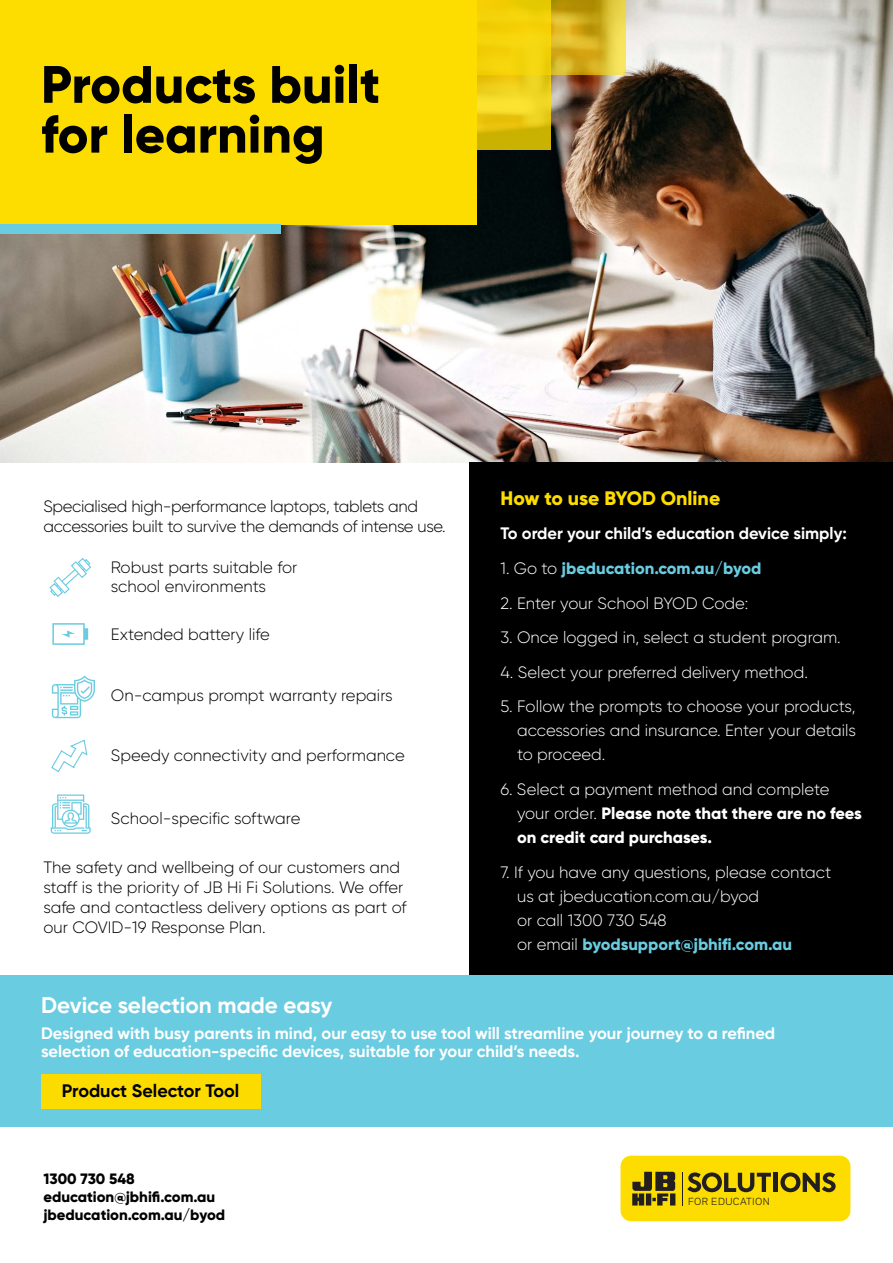
<style>
.page{position:relative;width:893px;height:1263px;background:#fff}
.page>*{position:absolute;margin:0;border:0;box-sizing:border-box;transform-origin:0 0}
.t1{font:800 52.5px/49.8px "Gilroy";color:#000}
.t2{font:700 22.5px "Gilroy";color:#fff}
.t3{font:800 19.5px "Gilroy";color:#fddd00}
.t4{font:700 18px "Gilroy";color:#000}
.t5{font:300 16.5px/24px "Gilroy";color:#fff;text-align:justify}
.t6{font:300 16.5px/19.8px "Gilroy";color:#000}
.t7{font:700 16.5px/18px "Gilroy";color:#fff}
.t8{font:300 16.5px/19.8px "Gilroy";letter-spacing:-.02em;color:#000}
.t9{font:800 16.5px/24px "Gilroy";letter-spacing:-.005em;color:#fff}
.t10{font:800 16.5px "Gilroy";color:#6acce1}
.t11{font:800 15px/18px "Gilroy";color:#000}
.t12{font:9.15px "Galaxie Polaris";letter-spacing:.04em;color:#231f20}
.s1{font-weight:300;color:#fff}
.s2{font-weight:300}
.s3{font-weight:800;color:#6acce1}
</style>
<div class="page">
<img style="left:0;top:0;width:893px;height:463px">
<div style="left:0;top:975px;width:893px;height:152px;background:#6acce1"></div>
<div style="left:469px;top:463px;width:424px;height:512px;background:#000"></div>
<svg style="left:49px;top:558px;width:42px;height:39px"></svg>
<svg style="left:52px;top:675px;width:43px;height:43px"></svg>
<svg style="left:51px;top:739px;width:37px;height:34px"></svg>
<svg style="left:51px;top:794px;width:40px;height:40px"></svg>
<svg style="left:85px;top:628px;width:3px;height:12px"></svg>
<svg style="left:62px;top:630px;width:13px;height:7px"></svg>
<div style="left:52px;top:623px;width:33px;height:22px;border:2px solid #6acce1"></div>
<div style="left:621px;top:1156px;width:229px;height:65px;background:#fddd00;border-radius:11px"></div>
<svg style="left:687px;top:1172px;width:84px;height:20px"></svg>
<div style="left:773px;top:1173px;width:5px;height:19px;background:#231f20"></div>
<svg style="left:780px;top:1172px;width:56px;height:20px"></svg>
<svg style="left:632px;top:1172px;width:43px;height:33px"></svg>
<hr style="left:682px;top:1172px;width:1px;height:33px;background:#231f20">
<div style="left:0;top:0;width:476px;height:224px;background:#fddd00"></div>
<div style="left:0;top:224px;width:280px;height:10px;background:#6acce1"></div>
<svg style="left:476px;top:75px;width:75px;height:74px;background:#e5c815"></svg>
<div style="left:476px;top:0;width:75px;height:75px;background:#f4d209"></div>
<svg style="left:551px;top:0;width:75px;height:75px;background:#d6b529"></svg>
<div style="left:41px;top:1074px;width:219px;height:35px;background:#fcdb00"></div>
<h1 class="t1" style="left:41px;top:59px;width:341px">Products built for learning</h1>
<p class="t8" style="left:43px;top:496px;width:404px">Specialised high-performance laptops, tablets and accessories built to survive the demands of intense use.</p>
<p class="t6" style="left:111px;top:557px;width:188px">Robust parts suitable for school environments</p>
<p class="t6" style="left:111px;top:624px;width:160px">Extended battery life</p>
<p class="t6" style="left:111px;top:685px;width:283px">On-campus prompt warranty repairs</p>
<p class="t6" style="left:111px;top:745px;width:295px">Speedy connectivity and performance</p>
<p class="t6" style="left:111px;top:808px;width:191px">School-specific software</p>
<p class="t6" style="left:43px;top:857px;width:365px">The safety and wellbeing of our customers and staff is the priority of JB Hi Fi Solutions. We offer safe and contactless delivery options as part of our COVID-19 Response Plan.</p>
<p class="t3" style="left:500px;top:485px;width:221px">How to use BYOD Online</p>
<p class="t7" style="left:500px;top:524px;width:348px">To order your child’s education device simply:</p>
<p class="t10" style="left:500px;top:558px;width:262px"><span class="s1">1. Go to</span> jbeducation.com.au/byod</p>
<p class="t5" style="left:500px;top:591px;width:249px">2. Enter your School BYOD Code:</p>
<p class="t5" style="left:500px;top:625px;width:342px">3. Once logged in, select a student program.</p>
<p class="t5" style="left:500px;top:660px;width:309px">4. Select your preferred delivery method.</p>
<p class="t5" style="left:517px;top:694px;width:341px;text-indent:-16px">5. Follow the prompts to choose your products, accessories and insurance. Enter your details to proceed.</p>
<p class="t9" style="left:517px;top:777px;width:346px;text-indent:-16px"><span class="s2">6. Select a payment method and complete your order.</span> Please note that there are no fees on credit card purchases.</p>
<p class="t5" style="left:517px;top:860px;width:316px;text-align:left;text-indent:-16px">7. If you have any questions, please contact us at jbeducation.com.au/byod<br>or call 1300 730 548<br>or email <span class="s3">byodsupport@jbhifi.com.au</span></p>
<h2 class="t2" style="left:41px;top:991px;width:293px">Device selection made easy</h2>
<p class="t7" style="left:41px;top:1024px;width:736px">Designed with busy parents in mind, our easy to use tool will streamline your journey to a refined selection of education-specific devices, suitable for your child’s needs.</p>
<p class="t4" style="left:62px;top:1079px;width:179px">Product Selector Tool</p>
<p class="t11" style="left:43px;top:1170px;width:183px">1300 730 548 education@jbhifi.com.au jbeducation.com.au/byod</p>
<p class="t12" style="left:688px;top:1194px;width:83px">FOR EDUCATION</p>
</div>
